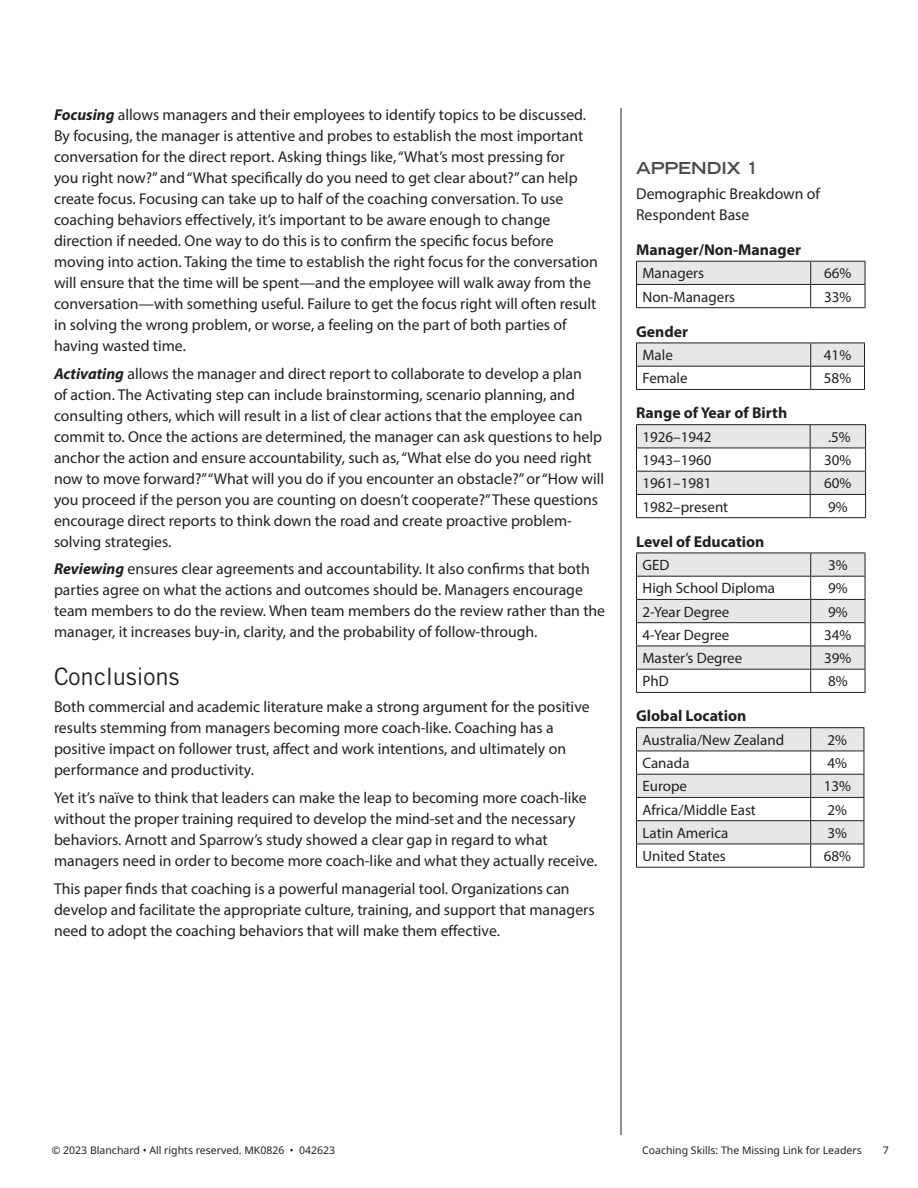
<style>
.page{position:relative;width:918px;height:1188px;background:#fff}
.page>*{position:absolute;margin:0;border:0;box-sizing:border-box;transform-origin:0 0}
.Level_2_head{font:24px "Trade Gothic LT Std";color:#231f20}
.Level_3_head{font:700 expanded 16.5px "Trade Gothic LT Std";color:#4b4c4d}
.Body_Copy{font:15.75px/21px "Myriad Pro";color:#231f20}
.Body_Copy-2{font:700 15.75px "Myriad Pro";color:#231f20}
.Body_Copy-3{font:15px "Myriad Pro";color:#231f20}
.t1{font:10.5px "Noto Sans";color:#231f20}
.s1{font-weight:700;font-style:italic}
</style>
<div class="page">
<hr style="left:621px;top:108px;width:1px;height:1027px;background:#231f20">
<hr style="left:636px;top:307px;width:175px;height:1px;background:#231f20">
<hr style="left:811px;top:307px;width:54px;height:1px;background:#231f20">
<svg style="left:636px;top:261px;width:230px;height:46px"></svg>
<hr style="left:636px;top:284px;width:175px;height:1px;background:#231f20">
<hr style="left:811px;top:284px;width:54px;height:1px;background:#231f20">
<hr style="left:636px;top:389px;width:175px;height:1px;background:#231f20">
<hr style="left:811px;top:389px;width:54px;height:1px;background:#231f20">
<svg style="left:636px;top:343px;width:229px;height:46px"></svg>
<hr style="left:636px;top:366px;width:175px;height:1px;background:#231f20">
<hr style="left:811px;top:366px;width:54px;height:1px;background:#231f20">
<hr style="left:636px;top:517px;width:174px;height:1px;background:#231f20">
<hr style="left:810px;top:517px;width:56px;height:1px;background:#231f20">
<hr style="left:636px;top:424px;width:174px;height:1px;background:#231f20">
<hr style="left:810px;top:424px;width:56px;height:1px;background:#231f20">
<svg style="left:636px;top:425px;width:230px;height:92px"></svg>
<hr style="left:636px;top:494px;width:174px;height:1px;background:#231f20">
<hr style="left:810px;top:494px;width:56px;height:1px;background:#231f20">
<svg style="left:636px;top:553px;width:230px;height:139px"></svg>
<hr style="left:636px;top:692px;width:175px;height:1px;background:#231f20">
<hr style="left:811px;top:692px;width:54px;height:1px;background:#231f20">
<hr style="left:636px;top:727px;width:175px;height:1px;background:#231f20">
<hr style="left:811px;top:727px;width:53px;height:1px;background:#231f20">
<svg style="left:636px;top:728px;width:229px;height:139px"></svg>
<hr style="left:636px;top:867px;width:175px;height:1px;background:#231f20">
<hr style="left:811px;top:867px;width:53px;height:1px;background:#231f20">
<p class="Body_Copy" style="left:54px;top:104px;width:546px"><span class="s1">Focusing</span> allows managers and their employees to identify topics to be discussed.<br>By focusing, the manager is attentive and probes to establish the most important conversation for the direct report. Asking things like, “What’s most pressing for<br>you right now?” and “What specifically do you need to get clear about?” can help create focus. Focusing can take up to half of the coaching conversation. To use coaching behaviors effectively, it’s important to be aware enough to change direction if needed. One way to do this is to confirm the specific focus before moving into action. Taking the time to establish the right focus for the conversation will ensure that the time will be spent—and the employee will walk away from the conversation—with something useful. Failure to get the focus right will often result in solving the wrong problem, or worse, a feeling on the part of both parties of having wasted time.</p>
<p class="Body_Copy" style="left:54px;top:363px;width:552px"><span class="s1">Activating</span> allows the manager and direct report to collaborate to develop a plan<br>of action. The Activating step can include brainstorming, scenario planning, and consulting others, which will result in a list of clear actions that the employee can commit to. Once the actions are determined, the manager can ask questions to help anchor the action and ensure accountability, such as, “What else do you need right now to move forward?” “What will you do if you encounter an obstacle?” or “How will you proceed if the person you are counting on doesn’t cooperate?” These questions encourage direct reports to think down the road and create proactive problem&shy;solving strategies.</p>
<p class="Body_Copy" style="left:54px;top:558px;width:553px"><span class="s1">Reviewing</span> ensures clear agreements and accountability. It also confirms that both parties agree on what the actions and outcomes should be. Managers encourage team members to do the review. When team members do the review rather than the manager, it increases buy-in, clarity, and the probability of follow-through.</p>
<p class="Level_2_head" style="left:54px;top:662px;width:127px">Conclusions</p>
<p class="Body_Copy" style="left:54px;top:696px;width:537px">Both commercial and academic literature make a strong argument for the positive results stemming from managers becoming more coach-like. Coaching has a positive impact on follower trust, affect and work intentions, and ultimately on performance and productivity.</p>
<p class="Body_Copy" style="left:54px;top:787px;width:545px">Yet it’s naïve to think that leaders can make the leap to becoming more coach-like without the proper training required to develop the mind-set and the necessary behaviors. Arnott and Sparrow’s study showed a clear gap in regard to what managers need in order to become more coach-like and what they actually receive.</p>
<p class="Body_Copy" style="left:54px;top:878px;width:542px">This paper finds that coaching is a powerful managerial tool. Organizations can develop and facilitate the appropriate culture, training, and support that managers need to adopt the coaching behaviors that will make them effective.</p>
<p class="Level_3_head" style="left:636px;top:157px;width:124px">APPENDIX 1</p>
<p class="Body_Copy" style="left:636px;top:183px;width:186px">Demographic Breakdown of<br>Respondent Base</p>
<p class="Body_Copy-2" style="left:636px;top:239px;width:166px">Manager/Non-Manager</p>
<p class="Body_Copy-3" style="left:642px;top:264px;width:63px">Managers</p>
<p class="Body_Copy-3" style="left:824px;top:264px;width:29px">66%</p>
<p class="Body_Copy-3" style="left:642px;top:287px;width:94px">Non-Managers</p>
<p class="Body_Copy-3" style="left:824px;top:287px;width:29px">33%</p>
<p class="Body_Copy-2" style="left:636px;top:321px;width:54px">Gender</p>
<p class="Body_Copy-3" style="left:642px;top:346px;width:32px">Male</p>
<p class="Body_Copy-3" style="left:824px;top:346px;width:29px">41%</p>
<p class="Body_Copy-3" style="left:642px;top:369px;width:47px">Female</p>
<p class="Body_Copy-3" style="left:824px;top:369px;width:29px">58%</p>
<p class="Body_Copy-2" style="left:636px;top:403px;width:153px">Range of Year of Birth</p>
<p class="Body_Copy-3" style="left:642px;top:428px;width:71px">1926–1942</p>
<p class="Body_Copy-3" style="left:828px;top:428px;width:24px">.5%</p>
<p class="Body_Copy-3" style="left:642px;top:451px;width:71px">1943–1960</p>
<p class="Body_Copy-3" style="left:824px;top:451px;width:29px">30%</p>
<p class="Body_Copy-3" style="left:642px;top:474px;width:71px">1961–1981</p>
<p class="Body_Copy-3" style="left:824px;top:474px;width:29px">60%</p>
<p class="Body_Copy-3" style="left:642px;top:497px;width:87px">1982–present</p>
<p class="Body_Copy-3" style="left:828px;top:497px;width:21px">9%</p>
<p class="Body_Copy-2" style="left:636px;top:531px;width:130px">Level of Education</p>
<p class="Body_Copy-3" style="left:642px;top:556px;width:29px">GED</p>
<p class="Body_Copy-3" style="left:828px;top:556px;width:21px">3%</p>
<p class="Body_Copy-3" style="left:642px;top:579px;width:134px">High School Diploma</p>
<p class="Body_Copy-3" style="left:828px;top:579px;width:21px">9%</p>
<p class="Body_Copy-3" style="left:642px;top:602px;width:88px">2-Year Degree</p>
<p class="Body_Copy-3" style="left:828px;top:602px;width:21px">9%</p>
<p class="Body_Copy-3" style="left:642px;top:626px;width:88px">4-Year Degree</p>
<p class="Body_Copy-3" style="left:824px;top:626px;width:29px">34%</p>
<p class="Body_Copy-3" style="left:642px;top:649px;width:101px">Master’s Degree</p>
<p class="Body_Copy-3" style="left:824px;top:649px;width:29px">39%</p>
<p class="Body_Copy-3" style="left:642px;top:672px;width:28px">PhD</p>
<p class="Body_Copy-3" style="left:828px;top:672px;width:21px">8%</p>
<p class="Body_Copy-2" style="left:636px;top:706px;width:112px">Global Location</p>
<p class="Body_Copy-3" style="left:642px;top:731px;width:143px">Australia/New Zealand</p>
<p class="Body_Copy-3" style="left:828px;top:731px;width:21px">2%</p>
<p class="Body_Copy-3" style="left:642px;top:754px;width:49px">Canada</p>
<p class="Body_Copy-3" style="left:828px;top:754px;width:21px">4%</p>
<p class="Body_Copy-3" style="left:642px;top:777px;width:46px">Europe</p>
<p class="Body_Copy-3" style="left:824px;top:777px;width:29px">13%</p>
<p class="Body_Copy-3" style="left:642px;top:800px;width:115px">Africa/Middle East</p>
<p class="Body_Copy-3" style="left:828px;top:800px;width:21px">2%</p>
<p class="Body_Copy-3" style="left:642px;top:824px;width:87px">Latin America</p>
<p class="Body_Copy-3" style="left:828px;top:824px;width:21px">3%</p>
<p class="Body_Copy-3" style="left:642px;top:847px;width:85px">United States</p>
<p class="Body_Copy-3" style="left:824px;top:847px;width:29px">68%</p>
<p class="t1" style="left:52px;top:1144px;width:285px">© 2023 Blanchard • All rights reserved. MK0826 • 042623</p>
<p class="t1" style="left:642px;top:1144px;width:221px">Coaching Skills: The Missing Link for Leaders</p>
<p class="t1" style="left:883px;top:1144px;width:8px">7</p>
</div>
